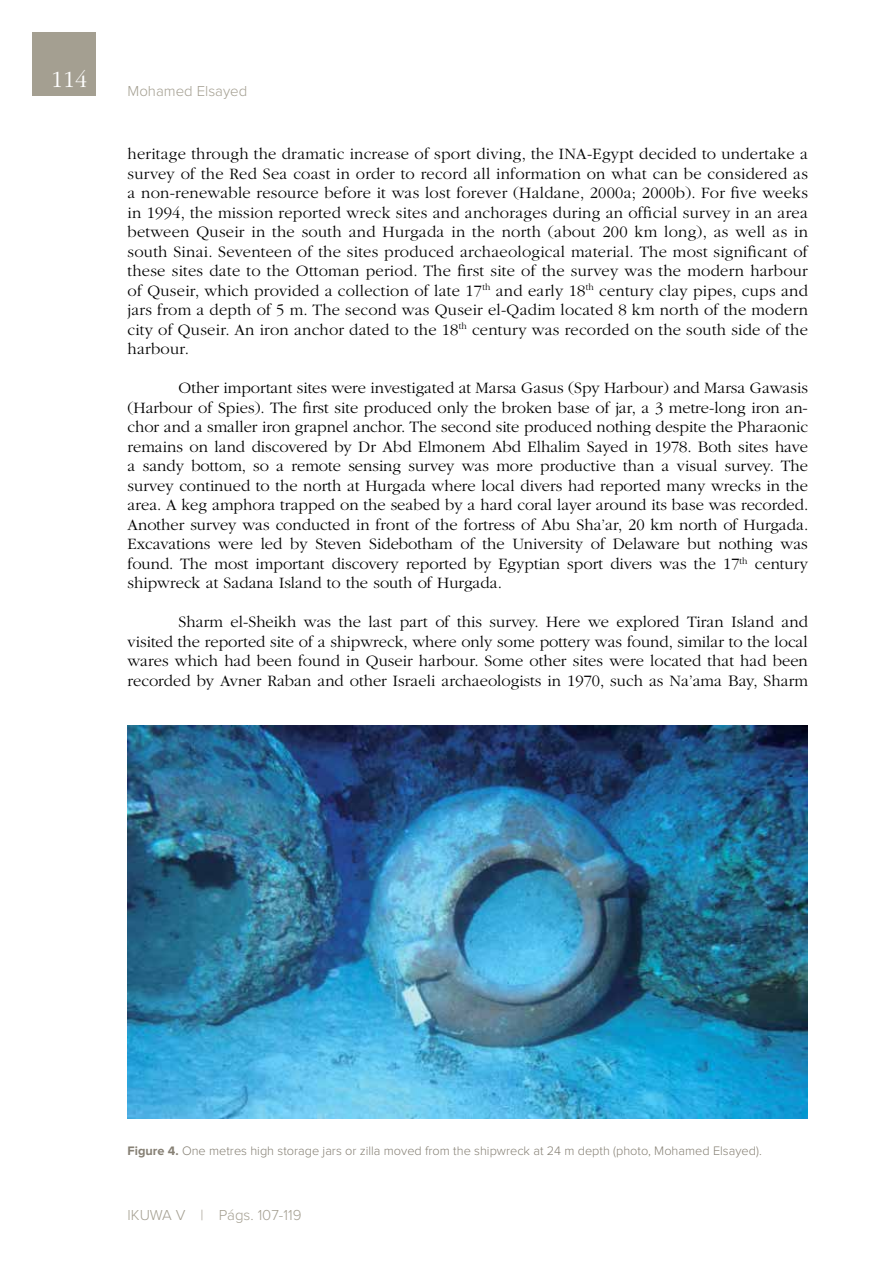
<style>
.page{position:relative;width:893px;height:1263px;background:#fff}
.page>*{position:absolute;margin:0;border:0;box-sizing:border-box;transform-origin:0 0}
.t1{font:300 24px "ITC Garamond Std";color:#fff}
.t2{font:300 16.5px/19.5px "ITC Garamond Std";color:#000;text-align:justify}
.t3{font:300 15px "Proxima Nova";color:#a49f91}
.t4{font:300 12.75px "Proxima Nova";color:#868074}
.s1{font-weight:700}
</style>
<div class="page">
<div style="left:32px;top:32px;width:64px;height:64px;background:#a49f91"></div>
<img style="left:128px;top:726px;width:680px;height:393px">
<h1 class="t1" style="left:51px;top:67px;width:37px">114</h1>
<p class="t3" style="left:128px;top:84px;width:121px">Mohamed Elsayed</p>
<p class="t2" style="left:128px;top:145px;width:682px">heritage through the dramatic increase of sport diving, the INA-Egypt decided to undertake a survey of the Red Sea coast in order to record all information on what can be considered as a non-renewable resource before it was lost forever (Haldane, 2000a; 2000b). For five weeks in 1994, the mission reported wreck sites and anchorages during an official survey in an area between Quseir in the south and Hurgada in the north (about 200 km long), as well as in south Sinai. Seventeen of the sites produced archaeological material. The most significant of these sites date to the Ottoman period. The first site of the survey was the modern harbour of Quseir, which provided a collection of late 17<sup>th</sup> and early 18<sup>th</sup> century clay pipes, cups and jars from a depth of 5 m. The second was Quseir el-Qadim located 8 km north of the modern city of Quseir. An iron anchor dated to the 18<sup>th</sup> century was recorded on the south side of the harbour.</p>
<p class="t2" style="left:128px;top:379px;width:682px;text-indent:51px">Other important sites were investigated at Marsa Gasus (Spy Harbour) and Marsa Gawasis (Harbour of Spies). The first site produced only the broken base of jar, a 3 metre-long iron an&shy;chor and a smaller iron grapnel anchor. The second site produced nothing despite the Pharaonic remains on land discovered by Dr Abd Elmonem Abd Elhalim Sayed in 1978. Both sites have a sandy bottom, so a remote sensing survey was more productive than a visual survey. The survey continued to the north at Hurgada where local divers had reported many wrecks in the area. A keg amphora trapped on the seabed by a hard coral layer around its base was recorded.<br>Another survey was conducted in front of the fortress of Abu Sha’ar, 20 km north of Hurgada.<br>Excavations were led by Steven Sidebotham of the University of Delaware but nothing was found. The most important discovery reported by Egyptian sport divers was the 17<sup>th</sup> century shipwreck at Sadana Island to the south of Hurgada.</p>
<p class="t2" style="left:128px;top:613px;width:682px;text-indent:51px">Sharm el-Sheikh was the last part of this survey. Here we explored Tiran Island and visited the reported site of a shipwreck, where only some pottery was found, similar to the local wares which had been found in Quseir harbour. Some other sites were located that had been recorded by Avner Raban and other Israeli archaeologists in 1970, such as Na’ama Bay, Sharm</p>
<p class="t4" style="left:128px;top:1144px;width:636px"><span class="s1">Figure 4.</span> One metres high storage jars or zilla moved from the shipwreck at 24 m depth (photo, Mohamed Elsayed).</p>
<p class="t3" style="left:128px;top:1208px;width:175px">IKUWA V | Págs. 107-119</p>
</div>
